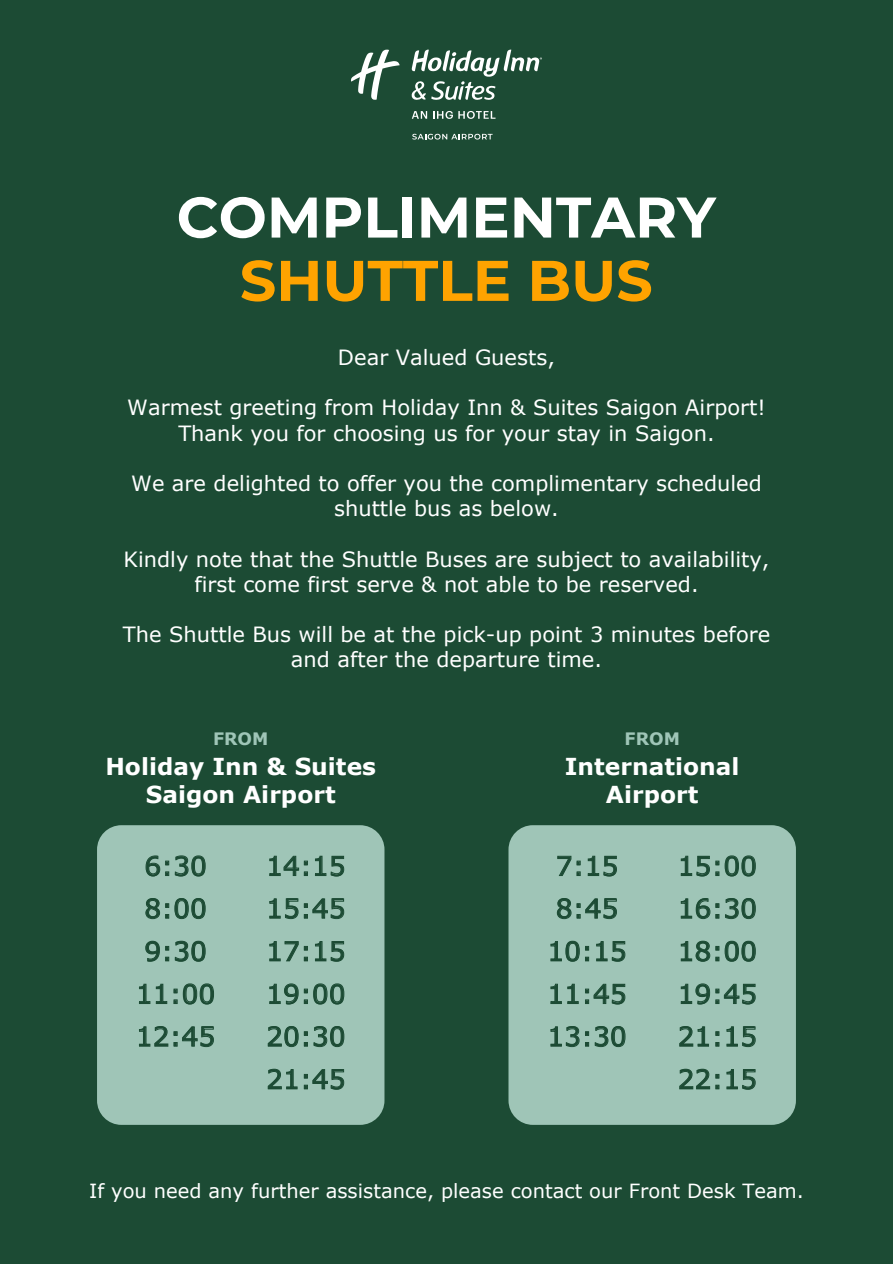
<style>
.page{position:relative;width:893px;height:1264px;background:#fff}
.page>*{position:absolute;margin:0;border:0;box-sizing:border-box;transform-origin:0 0}
.t1{font:700 57.15px "Montserrat";color:#fff}
.t2{font:700 57.15px "Montserrat";color:#ffa300}
.t3{font:26.4px/42.6px "Verdana";color:#1c4b34;text-align:center}
.t4{font:700 23.4px/28px "Verdana";color:#fff;text-align:center}
.t5{font:21px/25.2px "Verdana";color:#fff;text-align:center}
.t6{font:19.5px "Verdana";color:#fff}
.t7{font:700 17.1px "Verdana";color:#9fc5b7}
</style>
<div class="page">
<div style="left:0;top:0;width:892px;height:1264px;background:#1c4b34"></div>
<svg style="left:412px;top:111px;width:15px;height:8px"></svg>
<svg style="left:433px;top:111px;width:62px;height:8px"></svg>
<svg style="left:411px;top:50px;width:131px;height:50px"></svg>
<svg style="left:351px;top:50px;width:48px;height:50px"></svg>
<svg style="left:412px;top:134px;width:80px;height:6px"></svg>
<div style="left:508px;top:825px;width:287px;height:300px;background:#9fc5b7;border-radius:24px"></div>
<div style="left:97px;top:825px;width:287px;height:300px;background:#9fc5b7;border-radius:24px"></div>
<svg style="left:146px;top:855px;width:23px;height:21px"></svg>
<svg style="left:175px;top:855px;width:30px;height:21px"></svg>
<svg style="left:145px;top:898px;width:60px;height:21px"></svg>
<svg style="left:145px;top:941px;width:24px;height:21px"></svg>
<svg style="left:175px;top:941px;width:30px;height:21px"></svg>
<svg style="left:139px;top:984px;width:11px;height:20px"></svg>
<svg style="left:156px;top:984px;width:11px;height:20px"></svg>
<svg style="left:174px;top:999px;width:3px;height:5px"></svg>
<svg style="left:183px;top:983px;width:31px;height:21px"></svg>
<svg style="left:139px;top:1026px;width:29px;height:20px"></svg>
<svg style="left:174px;top:1026px;width:40px;height:21px"></svg>
<svg style="left:269px;top:856px;width:38px;height:20px"></svg>
<svg style="left:315px;top:856px;width:29px;height:20px"></svg>
<svg style="left:269px;top:898px;width:29px;height:21px"></svg>
<svg style="left:304px;top:898px;width:40px;height:21px"></svg>
<svg style="left:269px;top:941px;width:29px;height:20px"></svg>
<svg style="left:315px;top:941px;width:29px;height:21px"></svg>
<svg style="left:269px;top:983px;width:29px;height:21px"></svg>
<svg style="left:313px;top:983px;width:31px;height:21px"></svg>
<svg style="left:268px;top:1026px;width:30px;height:21px"></svg>
<svg style="left:313px;top:1026px;width:31px;height:21px"></svg>
<svg style="left:268px;top:1069px;width:29px;height:20px"></svg>
<svg style="left:304px;top:1069px;width:40px;height:21px"></svg>
<svg style="left:557px;top:856px;width:14px;height:20px"></svg>
<svg style="left:577px;top:871px;width:3px;height:5px"></svg>
<svg style="left:587px;top:856px;width:30px;height:20px"></svg>
<svg style="left:557px;top:898px;width:14px;height:21px"></svg>
<svg style="left:577px;top:898px;width:40px;height:21px"></svg>
<svg style="left:550px;top:941px;width:29px;height:21px"></svg>
<svg style="left:596px;top:941px;width:29px;height:21px"></svg>
<svg style="left:550px;top:984px;width:11px;height:20px"></svg>
<svg style="left:567px;top:984px;width:11px;height:20px"></svg>
<svg style="left:585px;top:984px;width:40px;height:20px"></svg>
<svg style="left:550px;top:1026px;width:29px;height:21px"></svg>
<svg style="left:594px;top:1026px;width:31px;height:21px"></svg>
<svg style="left:680px;top:856px;width:29px;height:20px"></svg>
<svg style="left:715px;top:855px;width:40px;height:21px"></svg>
<svg style="left:680px;top:898px;width:39px;height:21px"></svg>
<svg style="left:725px;top:898px;width:30px;height:21px"></svg>
<svg style="left:680px;top:941px;width:75px;height:21px"></svg>
<svg style="left:680px;top:983px;width:75px;height:21px"></svg>
<svg style="left:679px;top:1026px;width:30px;height:20px"></svg>
<svg style="left:715px;top:1031px;width:4px;height:4px"></svg>
<svg style="left:715px;top:1042px;width:4px;height:4px"></svg>
<svg style="left:726px;top:1026px;width:29px;height:21px"></svg>
<svg style="left:679px;top:1069px;width:40px;height:20px"></svg>
<svg style="left:726px;top:1069px;width:29px;height:21px"></svg>
<h1 class="t1" style="left:177px;top:176px;width:540px">COMPLIMENTARY</h1>
<h1 class="t2" style="left:240px;top:239px;width:414px">SHUTTLE BUS</h1>
<p class="t5" style="left:338px;top:345px;width:218px">Dear Valued Guests,</p>
<p class="t5" style="left:127px;top:395px;width:640px">Warmest greeting from Holiday Inn &amp; Suites Saigon Airport!<br>Thank you for choosing us for your stay in Saigon.</p>
<p class="t5" style="left:131px;top:471px;width:632px">We are delighted to offer you the complimentary scheduled shuttle bus as below.</p>
<p class="t5" style="left:123px;top:546px;width:647px">Kindly note that the Shuttle Buses are subject to availability, first come first serve &amp; not able to be reserved.</p>
<p class="t5" style="left:123px;top:622px;width:649px">The Shuttle Bus will be at the pick-up point 3 minutes before and after the departure time.</p>
<p class="t7" style="left:213px;top:726px;width:57px">FROM</p>
<p class="t4" style="left:105px;top:752px;width:272px">Holiday Inn &amp; Suites<br>Saigon Airport</p>
<p class="t7" style="left:624px;top:726px;width:57px">FROM</p>
<p class="t4" style="left:565px;top:752px;width:176px">International<br>Airport</p>
<p class="t3" style="left:136px;top:844px;width:81px">6:30<br>8:00<br>9:30<br>11:00<br>12:45</p>
<p class="t3" style="left:266px;top:844px;width:81px;text-align:justify">14:15<br>15:45<br>17:15<br>19:00<br>20:30<br>21:45</p>
<p class="t3" style="left:547px;top:844px;width:81px">7:15<br>8:45<br>10:15<br>11:45<br>13:30</p>
<p class="t3" style="left:677px;top:844px;width:81px;text-align:justify">15:00<br>16:30<br>18:00<br>19:45<br>21:15<br>22:15</p>
<p class="t6" style="left:89px;top:1177px;width:716px">If you need any further assistance, please contact our Front Desk Team.</p>
</div>
